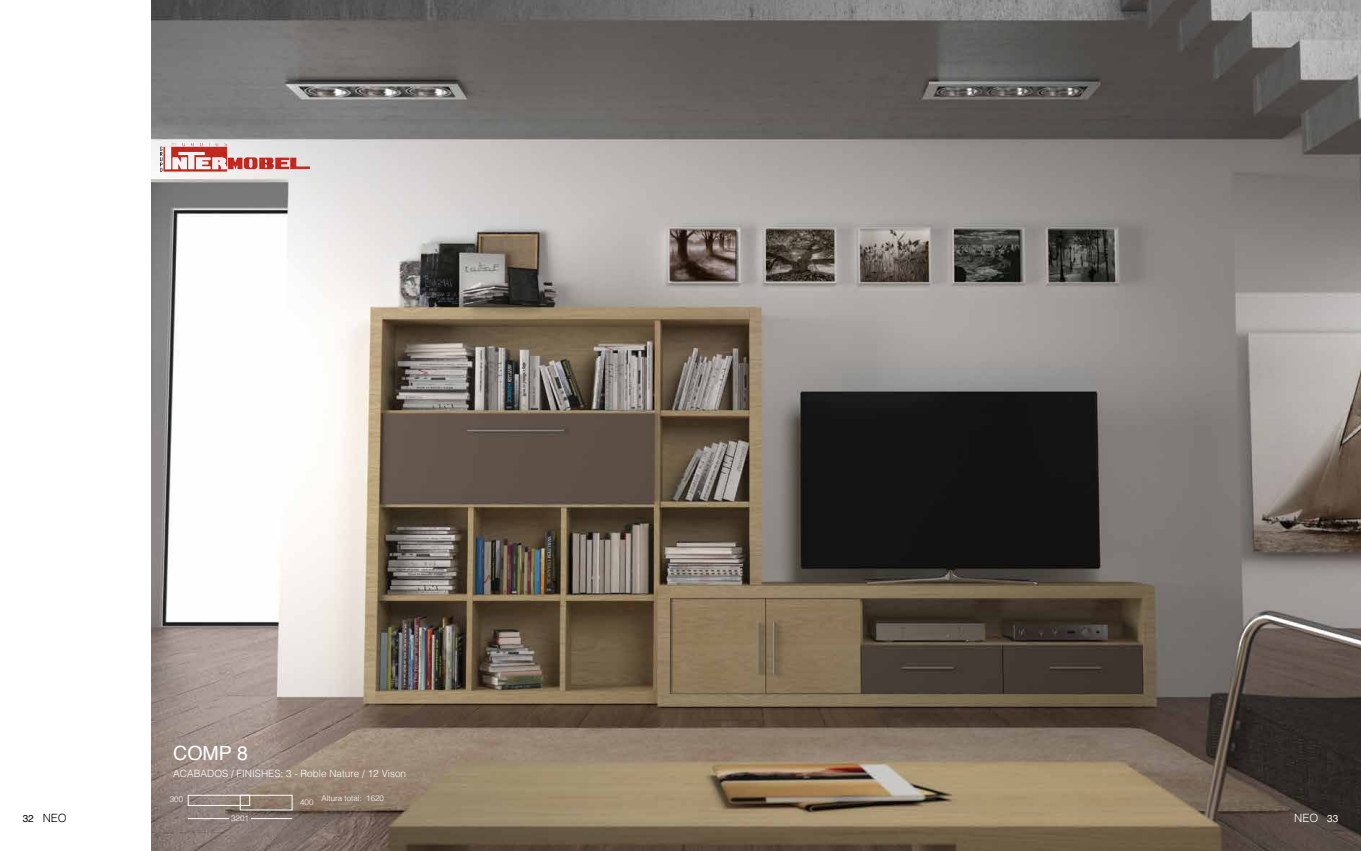
<style>
.page{position:relative;width:1361px;height:851px;background:#fff}
.page>*{position:absolute;margin:0;border:0;box-sizing:border-box;transform-origin:0 0}
.t1{font:19.6px "Helvetica";color:#fff}
.t2{font:300 11.4px "Helvetica";color:#000}
.t3{font:300 11.4px "Helvetica";color:#fff}
.t4{font:300 10px "Helvetica";color:#fff}
.t5{font:10px "Helvetica";color:#000}
.t6{font:10px "Helvetica";color:#fff}
.t7{font:300 8px "Helvetica";color:#fff}
</style>
<div class="page">
<img style="left:152px;top:0;width:1209px;height:850px">
<div style="left:240px;top:794px;width:52px;height:16px;border:1px solid #fff"></div>
<div style="left:188px;top:794px;width:62px;height:11px;border:1px solid #fff"></div>
<hr style="left:188px;top:818px;width:41px;height:1px;background:#fff">
<hr style="left:251px;top:818px;width:41px;height:1px;background:#fff">
<img style="left:160px;top:143px;width:152px;height:30px">
<h1 class="t1" style="left:173px;top:738px;width:76px">COMP 8</h1>
<p class="t4" style="left:173px;top:764px;width:234px">ACABADOS / FINISHES: 3 - Roble Nature / 12 Vison</p>
<p class="t7" style="left:231px;top:810px;width:19px">3201</p>
<p class="t7" style="left:170px;top:792px;width:15px">300</p>
<p class="t7" style="left:321px;top:791px;width:64px">Altura total: 1620</p>
<p class="t7" style="left:300px;top:795px;width:15px">400</p>
<p class="t2" style="left:43px;top:808px;width:26px">NEO</p>
<p class="t3" style="left:1294px;top:808px;width:26px">NEO</p>
<p class="t5" style="left:23px;top:811px;width:13px">32</p>
<p class="t6" style="left:1327px;top:811px;width:13px">33</p>
</div>
